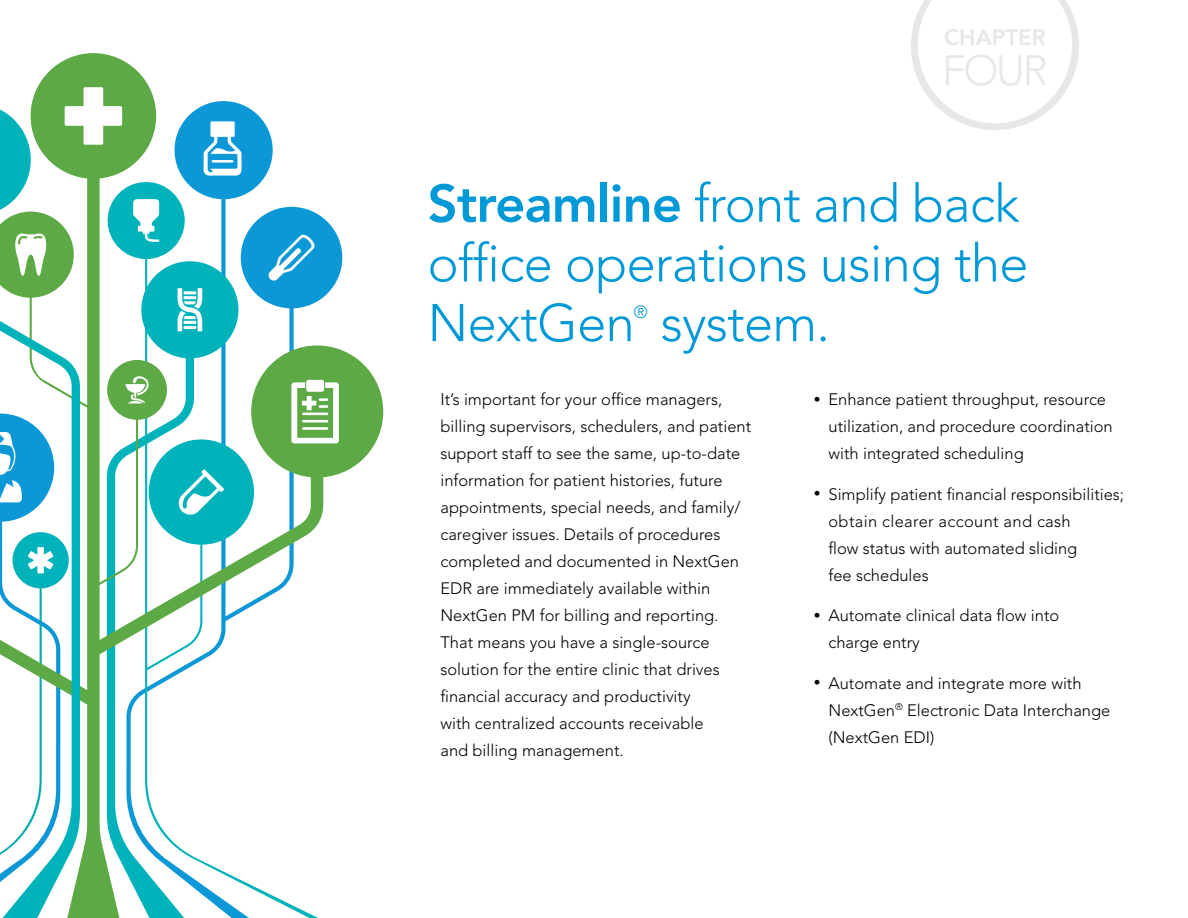
<style>
.page{position:relative;width:1188px;height:918px;background:#fff}
.page>*{position:absolute;margin:0;border:0;box-sizing:border-box;transform-origin:0 0}
.t1{font:300 52.5px/59.7px "Avenir";letter-spacing:-.015em;color:#0099d8}
.t2{font:300 42px "Avenir";color:#e6e7e8}
.t3{font:800 22.2px "Avenir";color:#e6e7e8}
.t4{font:300 17.55px "Avenir";color:#0099d8}
.t5{font:300 16.5px/27px "Avenir";color:#000}
.s1{font-weight:800}
.s2{font-size:13.5px}
</style>
<div class="page">
<svg style="left:911px;top:0;width:168px;height:130px"></svg>
<svg style="left:32px;top:53px;width:351px;height:865px"></svg>
<div style="left:107px;top:360px;width:60px;height:60px;background:#5ca945;border-radius:50%"></div>
<svg style="left:178px;top:469px;width:46px;height:47px"></svg>
<svg style="left:65px;top:87px;width:57px;height:58px"></svg>
<svg style="left:204px;top:121px;width:38px;height:55px"></svg>
<svg style="left:178px;top:288px;width:24px;height:43px"></svg>
<svg style="left:126px;top:376px;width:23px;height:27px"></svg>
<svg style="left:133px;top:199px;width:26px;height:43px"></svg>
<svg style="left:268px;top:235px;width:47px;height:46px"></svg>
<svg style="left:0;top:103px;width:80px;height:815px"></svg>
<svg style="left:291px;top:380px;width:48px;height:63px"></svg>
<h3 class="t3" style="left:944px;top:24px;width:103px">CHAPTER</h3>
<h2 class="t2" style="left:942px;top:46px;width:107px">FOUR</h2>
<h1 class="t1" style="left:428px;top:174px;width:602px"><span class="s1">Streamline</span> front and back office operations using the<br>NextGen</h1>
<p class="t4" style="left:634px;top:301px;width:15px">®</p>
<h1 class="t1" style="left:661px;top:293px;width:171px">system.</h1>
<p class="t5" style="left:440px;top:386px;width:312px">It’s important for your office managers, billing supervisors, schedulers, and patient support staff to see the same, up-to-date information for patient histories, future appointments, special needs, and family/ caregiver issues. Details of procedures completed and documented in NextGen EDR are immediately available within NextGen PM for billing and reporting.<br>That means you have a single-source solution for the entire clinic that drives financial accuracy and productivity<br>with centralized accounts receivable<br>and billing management.</p>
<p class="t5" style="left:829px;top:386px;width:286px;text-indent:-15px"><span class="s2">•</span> Enhance patient throughput, resource utilization, and procedure coordination with integrated scheduling</p>
<p class="t5" style="left:829px;top:481px;width:297px;text-indent:-15px"><span class="s2">•</span> Simplify patient financial responsibilities; obtain clearer account and cash<br>flow status with automated sliding<br>fee schedules</p>
<p class="t5" style="left:829px;top:602px;width:232px;text-indent:-15px"><span class="s2">•</span> Automate clinical data flow into charge entry</p>
<p class="t5" style="left:829px;top:670px;width:283px;text-indent:-15px"><span class="s2">•</span> Automate and integrate more with<br>NextGen<sup>®</sup> Electronic Data Interchange (NextGen EDI)</p>
</div>
